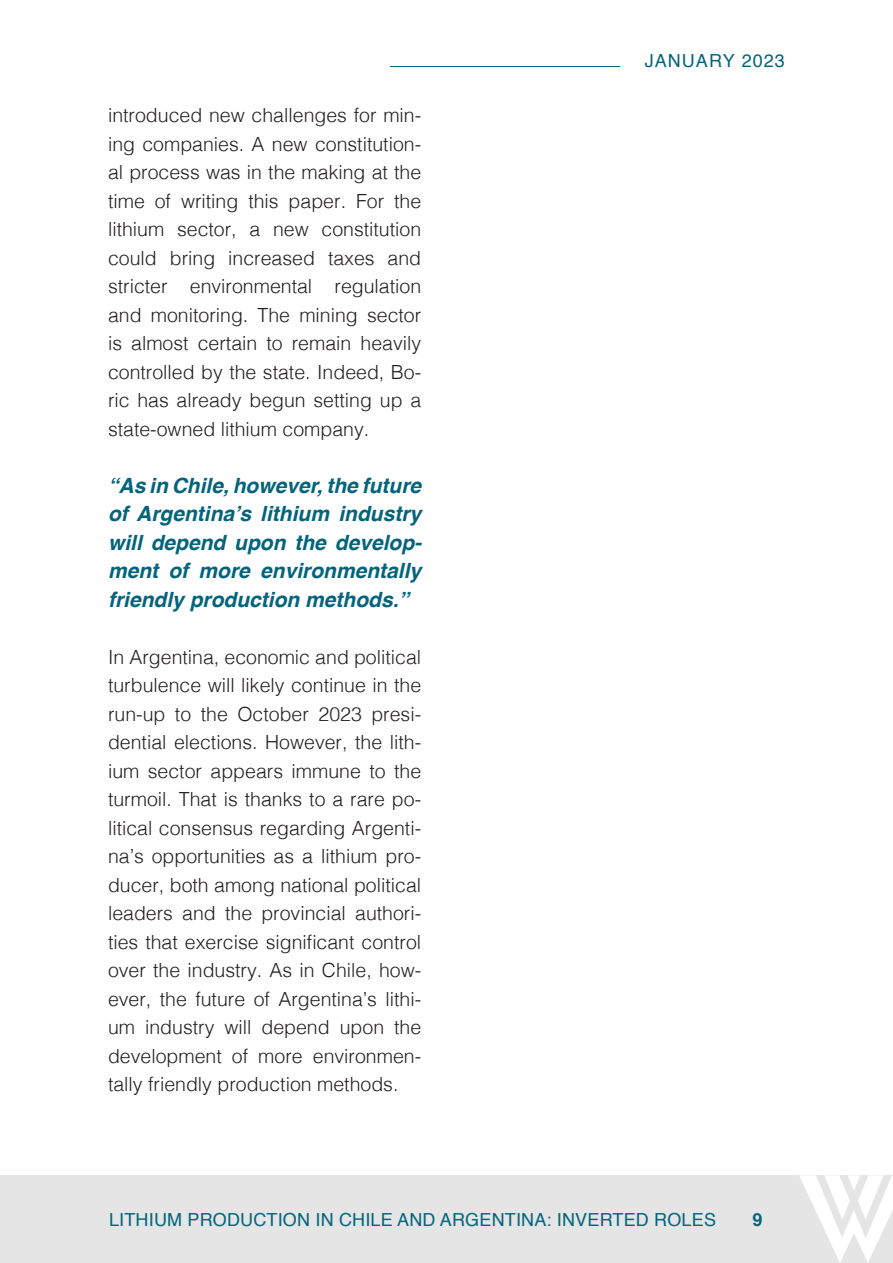
<style>
.page{position:relative;width:893px;height:1263px;background:#fff}
.page>*{position:absolute;margin:0;border:0;box-sizing:border-box;transform-origin:0 0}
.t1{font:italic 700 21px/28.5px "Helvetica";color:#04647c;text-align:justify}
.t2{font:300 19.5px/28.5px "Helvetica";color:#231f20;text-align:justify}
.t3{font:18px "Helvetica";letter-spacing:.01em;color:#04647c}
.t4{font:18px "Helvetica";letter-spacing:.06em;color:#04647c}
.t5{font:700 18px "Helvetica";color:#04647c}
</style>
<div class="page">
<div style="left:0;top:1176px;width:893px;height:87px;background:#e5e5e5"></div>
<img style="left:800px;top:1176px;width:93px;height:86px">
<hr style="left:390px;top:66px;width:230px;height:1px;background:#04647c">
<p class="t2" style="left:108px;top:99px;width:315px">introduced new challenges for min&shy;ing companies. A new constitution&shy;al process was in the making at the time of writing this paper. For the lithium sector, a new constitution could bring increased taxes and stricter environmental regulation and monitoring. The mining sector is almost certain to remain heavily controlled by the state. Indeed, Bo&shy;ric has already begun setting up a state-owned lithium company.</p>
<p class="t1" style="left:108px;top:471px;width:316px">“As in Chile, however, the future of Argentina’s lithium industry will depend upon the develop&shy;ment of more environmentally friendly production methods.”</p>
<p class="t2" style="left:108px;top:641px;width:315px">In Argentina, economic and political turbulence will likely continue in the run-up to the October 2023 presi&shy;dential elections. However, the lith&shy;ium sector appears immune to the turmoil. That is thanks to a rare po&shy;litical consensus regarding Argenti&shy;na’s opportunities as a lithium pro&shy;ducer, both among national political leaders and the provincial authori&shy;ties that exercise significant control over the industry. As in Chile, how&shy;ever, the future of Argentina’s lithi&shy;um industry will depend upon the development of more environmen&shy;tally friendly production methods.</p>
<p class="t4" style="left:645px;top:47px;width:142px">JANUARY 2023</p>
<p class="t3" style="left:109px;top:1206px;width:608px">LITHIUM PRODUCTION IN CHILE AND ARGENTINA: INVERTED ROLES</p>
<p class="t5" style="left:753px;top:1205px;width:12px">9</p>
</div>
